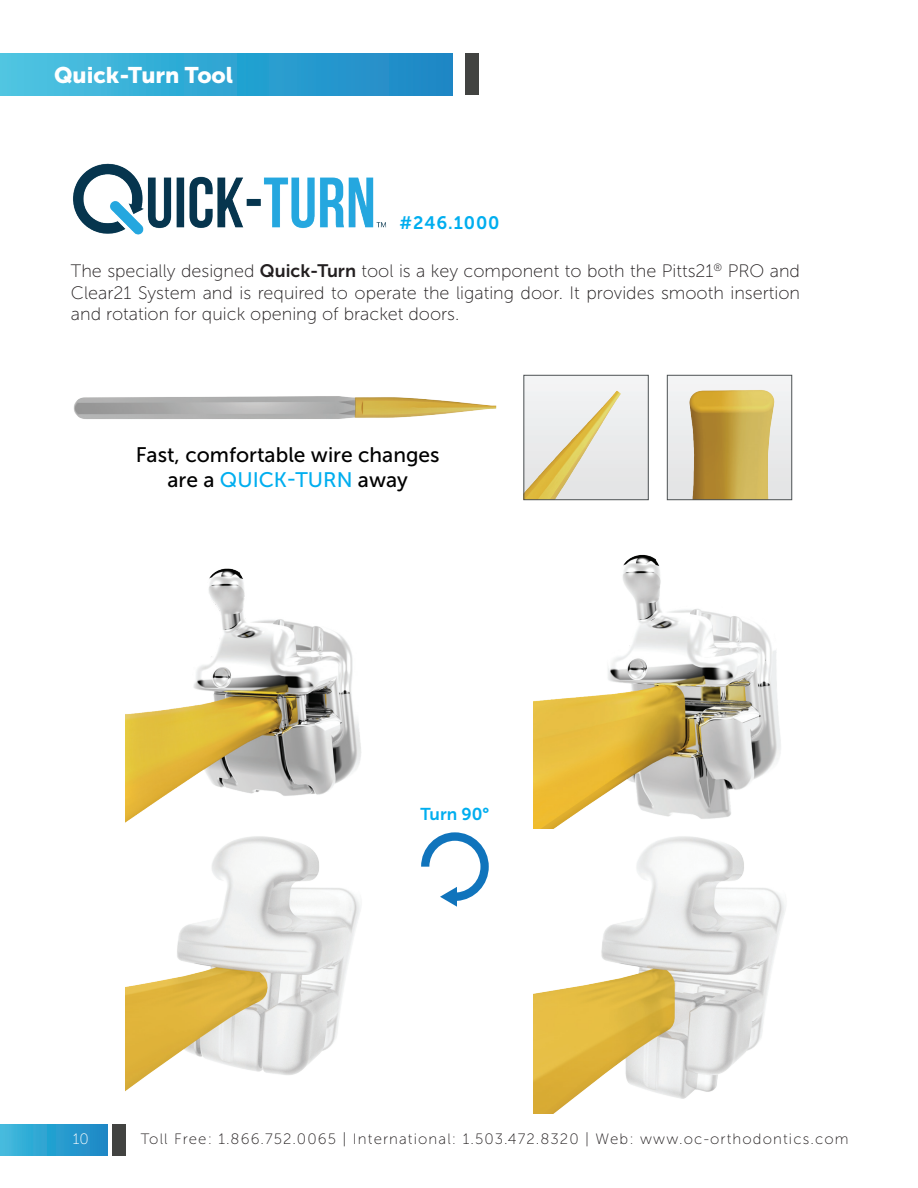
<style>
.page{position:relative;width:918px;height:1188px;background:#fff}
.page>*{position:absolute;margin:0;border:0;box-sizing:border-box;transform-origin:0 0}
.t1{font:22.5px "Museo Sans 900";color:#fff}
.t2{font:21px/25.2px "Museo Sans 500";color:#000;text-align:center}
.t3{font:18px/21.6px "Museo Sans 100";color:#231f20;text-align:justify}
.t4{font:18px "Museo Sans 700";letter-spacing:.05em;color:#00aeef}
.t5{font:17.1px "Museo Sans 700";color:#00aeef}
.t6{font:15px "Museo Sans 100";letter-spacing:.075em;color:#231f20}
.t7{font:15px "Museo Sans 100";color:#fff}
.s1{font-family:"Museo Sans 700"}
.s2{color:#00aeef}
</style>
<div class="page">
<svg style="left:0;top:1124px;width:108px;height:32px;background:#2ca0d0"></svg>
<div style="left:112px;top:1124px;width:14px;height:32px;background:#424341"></div>
<svg style="left:0;top:53px;width:452px;height:42px;background:#31a5d3"></svg>
<div style="left:466px;top:53px;width:13px;height:42px;background:#424341"></div>
<img style="left:74px;top:396px;width:423px;height:23px">
<div style="left:524px;top:375px;width:124px;height:125px;background:#eeeff0"></div>
<img style="left:526px;top:391px;width:95px;height:107px">
<div style="left:524px;top:375px;width:125px;height:125px;border:1px solid #4d5254"></div>
<img style="left:669px;top:377px;width:121px;height:121px">
<div style="left:667px;top:375px;width:125px;height:125px;border:1px solid #4d5254"></div>
<svg style="left:421px;top:832px;width:68px;height:75px"></svg>
<img style="left:73px;top:163px;width:314px;height:72px">
<img style="left:126px;top:568px;width:235px;height:252px">
<img style="left:534px;top:554px;width:247px;height:266px">
<img style="left:126px;top:820px;width:235px;height:271px">
<img style="left:534px;top:820px;width:252px;height:294px">
<p class="t1" style="left:54px;top:63px;width:181px">Quick-Turn Tool</p>
<p class="t4" style="left:400px;top:213px;width:102px">#246.1000</p>
<p class="t3" style="left:71px;top:260px;width:731px">The specially designed <span class="s1">Quick-Turn</span> tool is a key component to both the Pitts21<sup>®</sup> PRO and Clear21 System and is required to operate the ligating door. It provides smooth insertion and rotation for quick opening of bracket doors.</p>
<p class="t2" style="left:136px;top:442px;width:305px">Fast, comfortable wire changes are a <span class="s2">QUICK-TURN</span> away</p>
<p class="t5" style="left:421px;top:804px;width:70px">Turn 90°</p>
<p class="t7" style="left:73px;top:1131px;width:17px">10</p>
<p class="t6" style="left:141px;top:1131px;width:709px">Toll Free: 1.866.752.0065 | International: 1.503.472.8320 | Web: www.oc-orthodontics.com</p>
</div>
